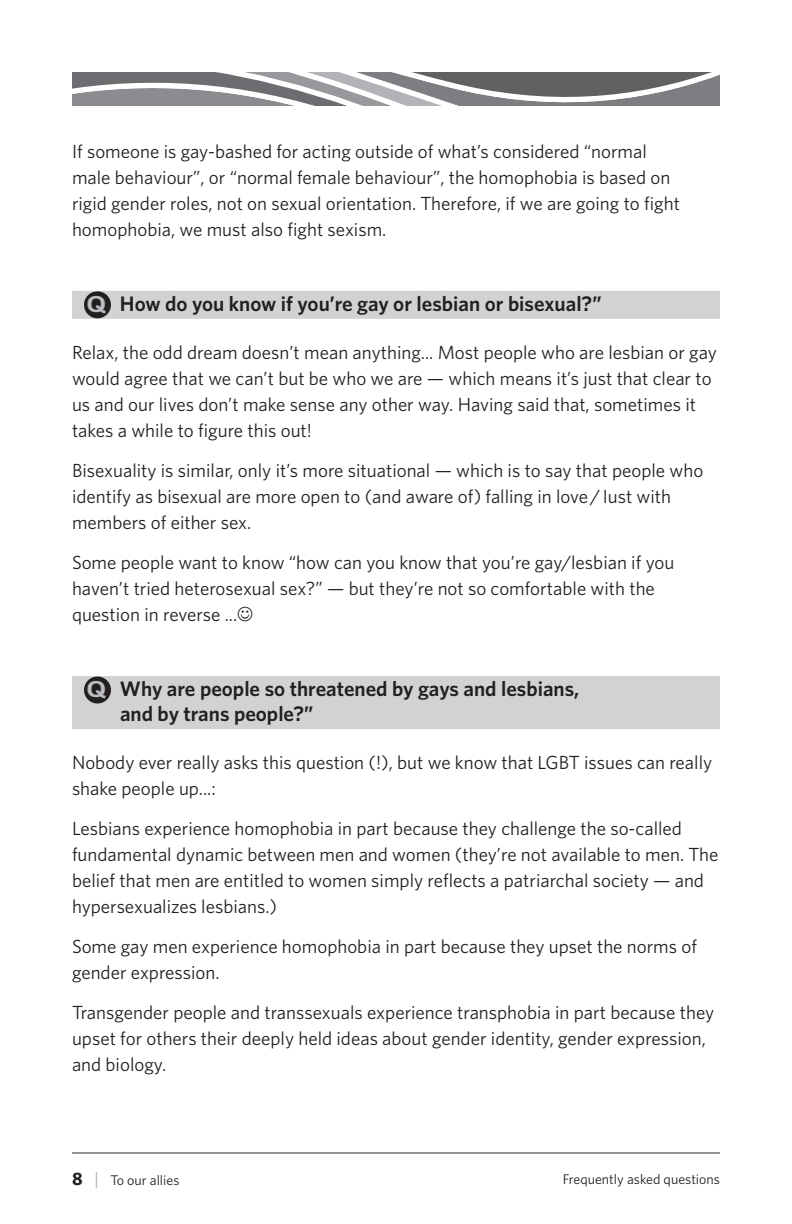
<style>
.page{position:relative;width:792px;height:1224px;background:#fff}
.page>*{position:absolute;margin:0;border:0;box-sizing:border-box;transform-origin:0 0}
.t1{font:600 21px/25.2px "Whitney";color:#231f20}
.t2{font:19px/26px "Whitney";color:#231f20}
.t3{font:14px "Whitney";color:#231f20}
.s1{font-family:"Trade Gothic Bold Two";font-weight:400;font-size:22px;color:#bcbdc0}
.s2{font-weight:700;font-size:18px}
.s3{font-weight:300;font-size:18px;color:#939598}
</style>
<div class="page">
<hr style="left:72px;top:1152px;width:648px;height:2px;background:#939598">
<svg style="left:72px;top:72px;width:648px;height:33px"></svg>
<div style="left:72px;top:291px;width:648px;height:28px;background:#d1d2d4"></div>
<div style="left:72px;top:676px;width:648px;height:28px;background:#d1d2d4"></div>
<div style="left:72px;top:701px;width:648px;height:28px;background:#d1d2d4"></div>
<div style="left:84px;top:291px;width:27px;height:27px;background:#231f20;border-radius:50%"></div>
<div style="left:84px;top:677px;width:27px;height:27px;background:#231f20;border-radius:50%"></div>
<p class="t2" style="left:72px;top:138px;width:609px">If someone is gay-bashed for acting outside of what’s considered “normal male behaviour”, or “normal female behaviour”, the homophobia is based on rigid gender roles, not on sexual orientation. Therefore, if we are going to fight homophobia, we must also fight sexism.</p>
<p class="t1" style="left:87px;top:290px;width:517px"><span class="s1">Q</span> How do you know if you’re gay or lesbian or bisexual?”</p>
<p class="t2" style="left:72px;top:339px;width:646px">Relax, the odd dream doesn’t mean anything... Most people who are lesbian or gay would agree that we can’t but be who we are — which means it’s just that clear to us and our lives don’t make sense any other way. Having said that, sometimes it takes a while to figure this out!</p>
<p class="t2" style="left:72px;top:457px;width:633px">Bisexuality is similar, only it’s more situational — which is to say that people who identify as bisexual are more open to (and aware of) falling in love / Iust with members of either sex.</p>
<p class="t2" style="left:72px;top:549px;width:604px">Some people want to know “how can you know that you’re gay/lesbian if you haven’t tried heterosexual sex?” — but they’re not so comfortable with the question in reverse ...</p>
<p class="t1" style="left:120px;top:676px;width:461px;text-indent:-33px"><span class="s1">Q</span> Why are people so threatened by gays and lesbians, and by trans people?”</p>
<p class="t2" style="left:72px;top:749px;width:642px">Nobody ever really asks this question (!), but we know that LGBT issues can really shake people up...:</p>
<p class="t2" style="left:72px;top:815px;width:648px">Lesbians experience homophobia in part because they challenge the so-called fundamental dynamic between men and women (they’re not available to men. The belief that men are entitled to women simply reflects a patriarchal society — and hypersexualizes lesbians.)</p>
<p class="t2" style="left:72px;top:933px;width:627px">Some gay men experience homophobia in part because they upset the norms of gender expression.</p>
<p class="t2" style="left:72px;top:999px;width:644px">Transgender people and transsexuals experience transphobia in part because they upset for others their deeply held ideas about gender identity, gender expression, and biology.</p>
<p class="t3" style="left:72px;top:1172px;width:109px"><span class="s2">8</span> <span class="s3">|</span> To our allies</p>
<p class="t3" style="left:563px;top:1171px;width:159px">Frequently asked questions</p>
</div>
